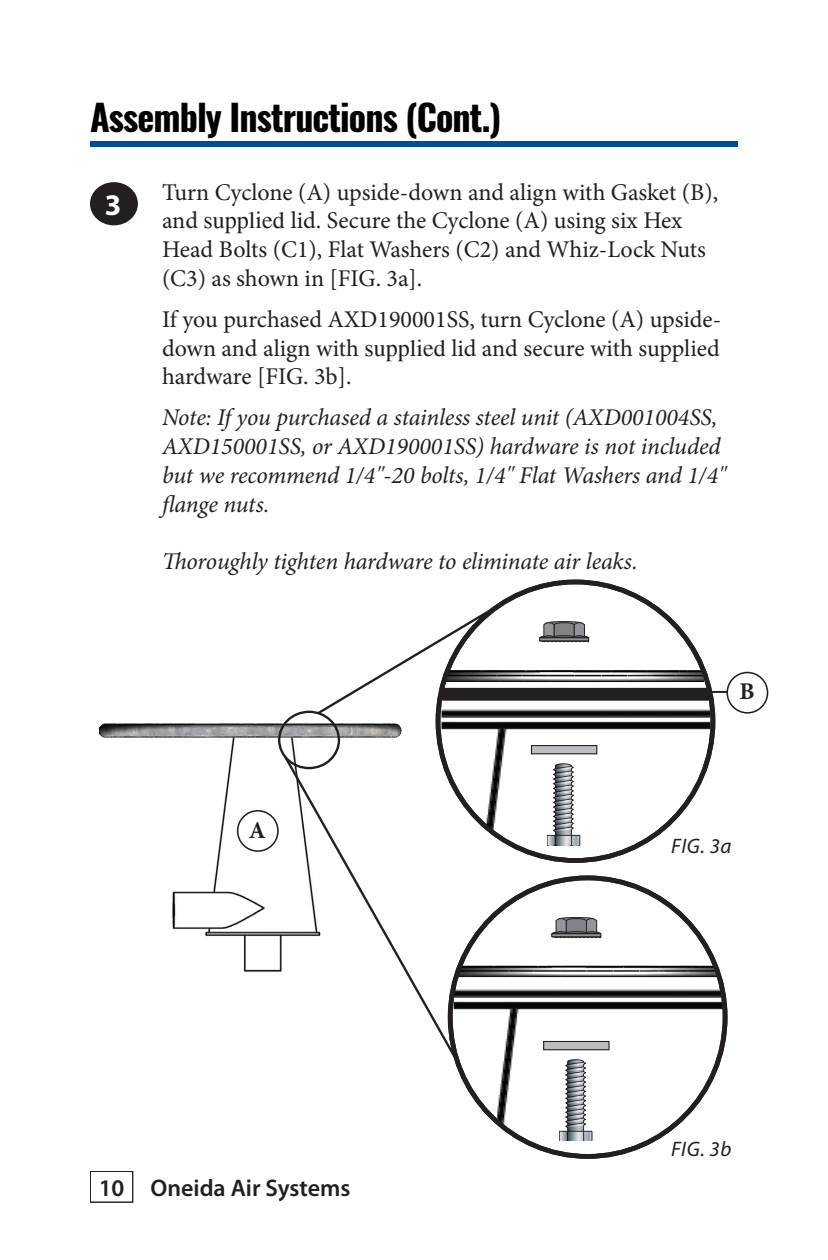
<style>
.page{position:relative;width:828px;height:1260px;background:#fff}
.page>*{position:absolute;margin:0;border:0;box-sizing:border-box;transform-origin:0 0}
.t1{font:700 36px "Oswald";letter-spacing:-.025em;color:#000}
.t2{font:700 30px "Myriad Pro";color:#fff}
.t3{font:24px/28.8px "Minion Pro";color:#231f20}
.t4{font:italic 24px/28.8px "Minion Pro";letter-spacing:-.01em;color:#231f20}
.t5{font:600 24px "Myriad Pro";color:#231f20}
.t6{font:700 24px "Minion Pro";color:#231f20}
.t7{font:italic 21px "Myriad Pro";letter-spacing:.025em;color:#231f20}
.s1{font-family:"Times"}
</style>
<div class="page">
<div style="left:90px;top:1171px;width:43px;height:32px;border:1px solid #231f20"></div>
<img style="left:172px;top:742px;width:168px;height:230px">
<img style="left:99px;top:712px;width:303px;height:30px">
<div style="left:90px;top:141px;width:648px;height:6px;background:#014d95"></div>
<img style="left:442px;top:678px;width:269px;height:182px">
<img style="left:456px;top:961px;width:267px;height:195px">
<div style="left:442px;top:688px;width:268px;height:13px;background:#231f20;border-radius:2px"></div>
<div style="left:90px;top:182px;width:48px;height:43px;background:#231f20;border-radius:50%"></div>
<svg style="left:548px;top:763px;width:32px;height:82px"></svg>
<svg style="left:560px;top:1059px;width:32px;height:82px"></svg>
<svg style="left:539px;top:621px;width:50px;height:21px"></svg>
<div style="left:539px;top:638px;width:50px;height:3px;border:1px solid #231f20"></div>
<svg style="left:551px;top:917px;width:50px;height:21px"></svg>
<div style="left:552px;top:934px;width:49px;height:3px;border:1px solid #231f20"></div>
<div style="left:278px;top:711px;width:62px;height:58px;border:2px solid #231f20;border-radius:50%"></div>
<svg style="left:315px;top:604px;width:183px;height:112px"></svg>
<svg style="left:282px;top:754px;width:179px;height:312px"></svg>
<div style="left:531px;top:746px;width:66px;height:8px;background:#bcbdc0"></div>
<div style="left:531px;top:745px;width:66px;height:9px;border:1px solid #231f20"></div>
<div style="left:544px;top:1041px;width:65px;height:9px;background:#bcbdc0"></div>
<div style="left:543px;top:1041px;width:67px;height:9px;border:1px solid #231f20"></div>
<img style="left:447px;top:656px;width:257px;height:27px">
<img style="left:459px;top:952px;width:257px;height:27px">
<div style="left:238px;top:811px;width:40px;height:40px;background:#fff;border-radius:50%"></div>
<div style="left:237px;top:810px;width:42px;height:42px;border:2px solid #231f20;border-radius:50%"></div>
<hr style="left:680px;top:691px;width:61px;height:2px;background:#231f20">
<div style="left:727px;top:673px;width:41px;height:40px;background:#fff;border-radius:50%"></div>
<div style="left:726px;top:672px;width:42px;height:42px;border:2px solid #231f20;border-radius:50%"></div>
<h1 class="t1" style="left:90px;top:92px;width:413px">Assembly Instructions (Cont.)</h1>
<p class="t2" style="left:105px;top:185px;width:18px">3</p>
<p class="t3" style="left:162px;top:178px;width:558px">Turn Cyclone (A) upside-down and align with Gasket (B), and <span class="s1">supplied</span> lid. Secure the Cyclone (A) using six Hex Head Bolts (C1), Flat Washers (C2) and Whiz-Lock Nuts (C3) as shown in [FIG. 3a].</p>
<p class="t3" style="left:162px;top:305px;width:561px;text-align:justify">If you purchased AXD190001SS, turn Cyclone (A) upside&shy;down and align with <span class="s1">supplied</span> lid and secure with supplied hardware [FIG. 3b].</p>
<p class="t4" style="left:162px;top:403px;width:566px">Note: If you purchased a stainless steel unit (AXD001004SS, AXD150001SS, or AXD190001SS) hardware is not included but we recommend 1/4"-20 bolts, 1/4" Flat Washers and 1/4" flange nuts.</p>
<p class="t4" style="left:162px;top:547px;width:477px">Thoroughly tighten hardware to eliminate air leaks.</p>
<p class="t6" style="left:739px;top:675px;width:17px">B</p>
<p class="t6" style="left:249px;top:813px;width:18px">A</p>
<p class="t7" style="left:671px;top:833px;width:62px">FIG. 3a</p>
<p class="t5" style="left:99px;top:1173px;width:253px">10 Oneida Air Systems</p>
<p class="t7" style="left:671px;top:1135px;width:62px">FIG. 3b</p>
</div>
